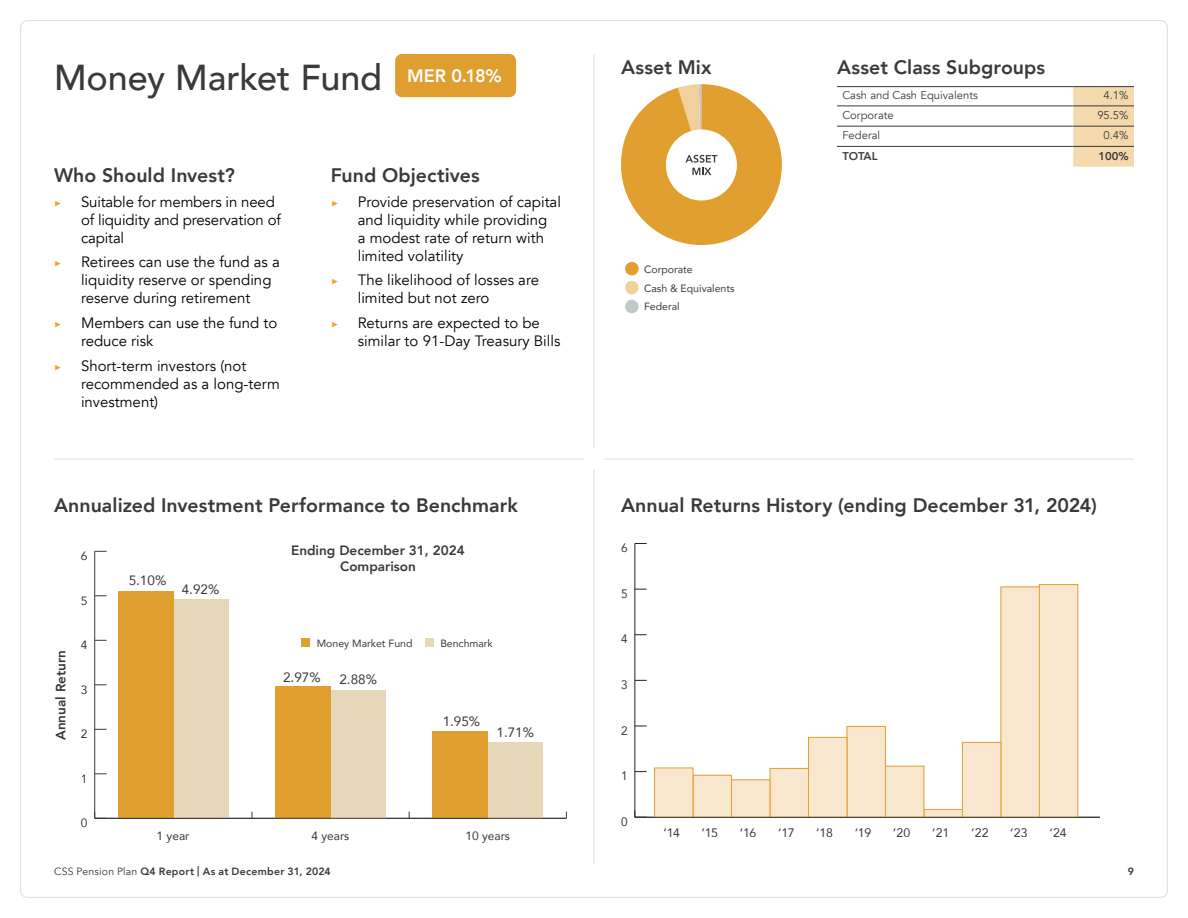
<style>
.page{position:relative;width:1188px;height:918px;background:#fff}
.page>*{position:absolute;margin:0;border:0;box-sizing:border-box;transform-origin:0 0}
.t1{font:500 36px "Avenir";letter-spacing:-.005em;color:#3a3a3a}
.t2{font:800 19.5px "Avenir";letter-spacing:.005em;color:#3a3a3a}
.t3{font:800 18px "Avenir";color:#fff}
.t4{font:15px/18px "Avenir";color:#000}
.t5{font:800 13.5px/16.2px "Avenir";color:#3a3a3a;text-align:center}
.t6{font:13.5px "Avenir";color:#3a3a3a}
.t7{font:300 12.75px "Montserrat";color:#f4a11e}
.t8{font:12.3px "Avenir";letter-spacing:-.03em;color:#3a3a3a}
.t9{font:12.3px "Avenir";letter-spacing:-.03em;color:#3a3a3a;scale:.95 1}
.t10{font:12px "Avenir";color:#3a3a3a}
.t11{font:11.25px "Avenir";color:#3a3a3a}
.t12{font:800 11.25px "Avenir";color:#3a3a3a}
.t13{font:10.5px/18.9px "Avenir";color:#3a3a3a}
.t14{font:800 10.5px "Avenir";letter-spacing:.025em;color:#3a3a3a}
.s1{font-weight:400}
</style>
<div class="page">
<hr style="left:94px;top:551px;width:1px;height:267px;background:#3a3a3a">
<svg style="left:94px;top:812px;width:13px;height:7px"></svg>
<svg style="left:95px;top:773px;width:12px;height:1px"></svg>
<svg style="left:95px;top:729px;width:12px;height:1px"></svg>
<svg style="left:95px;top:684px;width:12px;height:1px"></svg>
<svg style="left:95px;top:640px;width:12px;height:1px"></svg>
<svg style="left:95px;top:595px;width:12px;height:1px"></svg>
<svg style="left:95px;top:551px;width:12px;height:1px"></svg>
<div style="left:173px;top:599px;width:55px;height:219px;background:#e6d7b8"></div>
<div style="left:331px;top:690px;width:55px;height:128px;background:#e6d7b8"></div>
<div style="left:488px;top:742px;width:55px;height:76px;background:#e6d7b8"></div>
<div style="left:118px;top:591px;width:55px;height:227px;background:#e09f2f"></div>
<div style="left:276px;top:686px;width:55px;height:132px;background:#e09f2f"></div>
<div style="left:433px;top:732px;width:55px;height:86px;background:#e09f2f"></div>
<hr style="left:95px;top:818px;width:471px;height:1px;background:#3a3a3a">
<div style="left:302px;top:639px;width:8px;height:8px;background:#e09f2f"></div>
<div style="left:426px;top:639px;width:8px;height:8px;background:#e6d7b8"></div>
<hr style="left:634px;top:544px;width:1px;height:273px;background:#1e2321">
<svg style="left:634px;top:810px;width:13px;height:8px"></svg>
<svg style="left:635px;top:771px;width:12px;height:1px"></svg>
<svg style="left:635px;top:726px;width:12px;height:1px"></svg>
<svg style="left:635px;top:680px;width:12px;height:1px"></svg>
<svg style="left:635px;top:634px;width:12px;height:1px"></svg>
<svg style="left:635px;top:589px;width:12px;height:1px"></svg>
<svg style="left:635px;top:543px;width:12px;height:1px"></svg>
<div style="left:1039px;top:585px;width:39px;height:232px;background:#f8e7ce"></div>
<div style="left:1039px;top:584px;width:39px;height:234px;border:1px solid #e09f2f"></div>
<div style="left:1001px;top:587px;width:38px;height:230px;background:#f8e7ce"></div>
<div style="left:1001px;top:586px;width:39px;height:232px;border:1px solid #e09f2f"></div>
<div style="left:962px;top:742px;width:39px;height:75px;background:#f8e7ce"></div>
<div style="left:962px;top:742px;width:39px;height:76px;border:1px solid #e09f2f"></div>
<div style="left:924px;top:809px;width:38px;height:8px;background:#f8e7ce"></div>
<div style="left:924px;top:809px;width:39px;height:9px;border:1px solid #e09f2f"></div>
<div style="left:885px;top:766px;width:39px;height:51px;background:#f8e7ce"></div>
<div style="left:847px;top:726px;width:38px;height:91px;background:#f8e7ce"></div>
<div style="left:847px;top:726px;width:39px;height:92px;border:1px solid #e09f2f"></div>
<div style="left:808px;top:737px;width:39px;height:80px;background:#f8e7ce"></div>
<div style="left:808px;top:737px;width:39px;height:81px;border:1px solid #e09f2f"></div>
<div style="left:770px;top:768px;width:38px;height:49px;background:#f8e7ce"></div>
<div style="left:770px;top:768px;width:39px;height:50px;border:1px solid #e09f2f"></div>
<div style="left:732px;top:780px;width:38px;height:37px;background:#f8e7ce"></div>
<div style="left:693px;top:775px;width:39px;height:42px;background:#f8e7ce"></div>
<div style="left:693px;top:775px;width:39px;height:43px;border:1px solid #e09f2f"></div>
<div style="left:655px;top:768px;width:38px;height:49px;background:#f8e7ce"></div>
<div style="left:654px;top:768px;width:39px;height:50px;border:1px solid #e09f2f"></div>
<hr style="left:636px;top:817px;width:463px;height:1px;background:#3a3a3a">
<svg style="left:621px;top:84px;width:161px;height:161px"></svg>
<div style="left:625px;top:262px;width:14px;height:13px;background:#e09f2f;border-radius:50%"></div>
<div style="left:625px;top:281px;width:14px;height:13px;background:#f0d09d;border-radius:50%"></div>
<div style="left:625px;top:300px;width:14px;height:13px;background:#c0cac9;border-radius:50%"></div>
<svg style="left:1073px;top:87px;width:61px;height:80px;background:#f0d6aa"></svg>
<hr style="left:837px;top:86px;width:236px;height:1px;background:#3a3a3a">
<hr style="left:1073px;top:86px;width:61px;height:1px;background:#3a3a3a">
<hr style="left:837px;top:106px;width:236px;height:1px;background:#3a3a3a">
<hr style="left:1073px;top:106px;width:61px;height:1px;background:#3a3a3a">
<hr style="left:837px;top:126px;width:236px;height:1px;background:#3a3a3a">
<hr style="left:1073px;top:126px;width:61px;height:1px;background:#3a3a3a">
<hr style="left:837px;top:146px;width:236px;height:1px;background:#3a3a3a">
<hr style="left:1073px;top:146px;width:61px;height:1px;background:#3a3a3a">
<hr style="left:594px;top:54px;width:1px;height:394px;background:#dedede">
<hr style="left:594px;top:470px;width:1px;height:394px;background:#dedede">
<hr style="left:54px;top:459px;width:529px;height:1px;background:#dedede">
<hr style="left:604px;top:459px;width:530px;height:1px;background:#dedede">
<div style="left:395px;top:54px;width:121px;height:43px;background:#e09e2e;border-radius:7px"></div>
<h1 class="t1" style="left:54px;top:46px;width:330px">Money Market Fund</h1>
<p class="t3" style="left:407px;top:62px;width:96px">MER 0.18%</p>
<h2 class="t2" style="left:54px;top:160px;width:182px">Who Should Invest?</h2>
<p class="t7" style="left:54px;top:193px;width:9px">▶</p>
<p class="t4" style="left:81px;top:193px;width:202px">Suitable for members in need of liquidity and preservation of capital</p>
<p class="t7" style="left:54px;top:254px;width:9px">▶</p>
<p class="t4" style="left:81px;top:253px;width:200px">Retirees can use the fund as a liquidity reserve or spending reserve during retirement</p>
<p class="t7" style="left:54px;top:315px;width:9px">▶</p>
<p class="t4" style="left:81px;top:314px;width:198px">Members can use the fund to reduce risk</p>
<p class="t7" style="left:54px;top:358px;width:9px">▶</p>
<p class="t4" style="left:81px;top:357px;width:200px">Short-term investors (not recommended as a long-term investment)</p>
<h2 class="t2" style="left:331px;top:160px;width:151px">Fund Objectives</h2>
<p class="t7" style="left:331px;top:193px;width:9px">▶</p>
<p class="t4" style="left:358px;top:193px;width:205px">Provide preservation of capital and liquidity while providing<br>a modest rate of return with limited volatility</p>
<p class="t7" style="left:331px;top:272px;width:9px">▶</p>
<p class="t4" style="left:358px;top:271px;width:183px">The likelihood of losses are limited but not zero</p>
<p class="t7" style="left:331px;top:315px;width:9px">▶</p>
<p class="t4" style="left:358px;top:314px;width:204px">Returns are expected to be similar to 91-Day Treasury Bills</p>
<h2 class="t2" style="left:621px;top:52px;width:92px">Asset Mix</h2>
<p class="t13" style="left:644px;top:259px;width:92px">Corporate<br>Cash &amp; Equivalents<br>Federal</p>
<h2 class="t2" style="left:837px;top:52px;width:210px">Asset Class Subgroups</h2>
<p class="t11" style="left:842px;top:89px;width:137px">Cash and Cash Equivalents</p>
<p class="t11" style="left:1104px;top:89px;width:27px">4.1%</p>
<p class="t11" style="left:842px;top:109px;width:53px">Corporate</p>
<p class="t11" style="left:1097px;top:109px;width:33px">95.5%</p>
<p class="t11" style="left:842px;top:129px;width:39px">Federal</p>
<p class="t11" style="left:1104px;top:129px;width:27px">0.4%</p>
<p class="t12" style="left:842px;top:147px;width:37px">TOTAL</p>
<p class="t12" style="left:1098px;top:147px;width:32px">100%</p>
<h2 class="t2" style="left:54px;top:490px;width:465px">Annualized Investment Performance to Benchmark</h2>
<h2 class="t2" style="left:621px;top:490px;width:477px">Annual Returns History (ending December 31, 2024)</h2>
<p class="t5" style="left:291px;top:542px;width:175px">Ending December 31, 2024<br>Comparison</p>
<p class="t9" style="left:621px;top:538px;width:8px">6</p>
<p class="t10" style="left:81px;top:546px;width:8px">6</p>
<p class="t6" style="left:129px;top:570px;width:39px">5.10%</p>
<p class="t6" style="left:182px;top:578px;width:39px">4.92%</p>
<p class="t9" style="left:621px;top:584px;width:8px">5</p>
<p class="t10" style="left:81px;top:591px;width:8px">5</p>
<p class="t5" style="left:53px;top:740px;width:92px;rotate:-90deg">Annual Return</p>
<p class="t10" style="left:81px;top:635px;width:8px">4</p>
<p class="t10" style="left:81px;top:680px;width:8px">3</p>
<p class="t10" style="left:81px;top:724px;width:8px">2</p>
<p class="t10" style="left:81px;top:769px;width:8px">1</p>
<p class="t10" style="left:81px;top:813px;width:8px">0</p>
<p class="t13" style="left:317px;top:633px;width:97px">Money Market Fund</p>
<p class="t13" style="left:440px;top:633px;width:54px">Benchmark</p>
<p class="t6" style="left:283px;top:666px;width:39px">2.97%</p>
<p class="t6" style="left:339px;top:669px;width:39px">2.88%</p>
<p class="t6" style="left:443px;top:711px;width:39px">1.95%</p>
<p class="t6" style="left:496px;top:721px;width:39px">1.71%</p>
<p class="t10" style="left:157px;top:826px;width:34px">1 year</p>
<p class="t10" style="left:311px;top:826px;width:40px">4 years</p>
<p class="t10" style="left:465px;top:826px;width:46px">10 years</p>
<p class="t9" style="left:621px;top:629px;width:8px">4</p>
<p class="t9" style="left:621px;top:675px;width:8px">3</p>
<p class="t9" style="left:621px;top:721px;width:8px">2</p>
<p class="t9" style="left:621px;top:766px;width:8px">1</p>
<p class="t9" style="left:621px;top:812px;width:8px">0</p>
<p class="t8" style="left:663px;top:823px;width:18px">‘14</p>
<p class="t8" style="left:702px;top:823px;width:18px">‘15</p>
<p class="t8" style="left:740px;top:823px;width:18px">‘16</p>
<p class="t8" style="left:778px;top:823px;width:18px">‘17</p>
<p class="t8" style="left:816px;top:823px;width:18px">‘18</p>
<p class="t8" style="left:855px;top:823px;width:18px">‘19</p>
<p class="t8" style="left:893px;top:823px;width:19px">‘20</p>
<p class="t8" style="left:932px;top:823px;width:19px">‘21</p>
<p class="t8" style="left:971px;top:823px;width:19px">‘22</p>
<p class="t8" style="left:1010px;top:823px;width:19px">‘23</p>
<p class="t8" style="left:1050px;top:823px;width:19px">‘24</p>
<p class="t14" style="left:54px;top:863px;width:278px"><span class="s1">CSS Pension Plan</span> Q4 Report | As at December 31, 2024</p>
<p class="t14" style="left:1128px;top:863px;width:8px">9</p>
</div>
